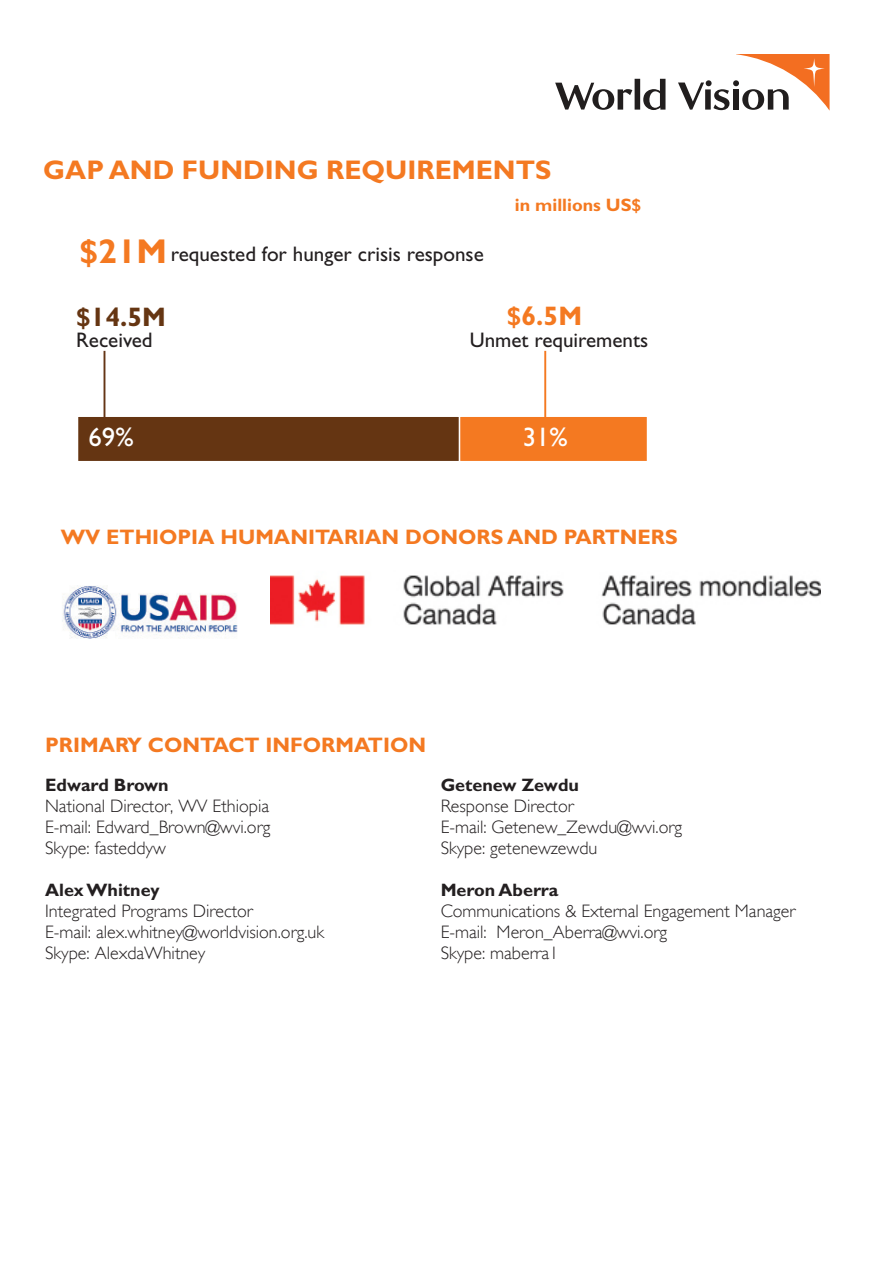
<style>
.page{position:relative;width:893px;height:1263px;background:#fff}
.page>*{position:absolute;margin:0;border:0;box-sizing:border-box;transform-origin:0 0}
.t1{font:700 34.5px "Gill Sans";color:#f47921}
.t2{font:700 27px "Gill Sans";color:#f47921}
.t3{font:700 26.85px "Gill Sans";color:#653512}
.t4{font:26.85px "Gill Sans";color:#fff}
.t5{font:700 26.85px "Gill Sans";color:#f47921}
.t6{font:21.15px "Gill Sans";color:#231f20}
.t7{font:700 21px "Gill Sans";color:#f47921}
.contacts{font:300 18px "Gill Sans";color:#231f20}
.contacts-2{font:700 18px "Gill Sans";color:#231f20}
.t8{font:700 18px "Gill Sans";color:#f47921}
</style>
<div class="page">
<svg style="left:555px;top:54px;width:274px;height:57px"></svg>
<img style="left:62px;top:585px;width:176px;height:54px">
<img style="left:271px;top:575px;width:549px;height:50px">
<div style="left:459px;top:416px;width:188px;height:46px;background:#f47921"></div>
<div style="left:459px;top:415px;width:189px;height:47px;border:1px solid #fff"></div>
<div style="left:78px;top:416px;width:381px;height:46px;background:#653512"></div>
<div style="left:77px;top:415px;width:383px;height:47px;border:1px solid #fff"></div>
<hr style="left:104px;top:351px;width:1px;height:68px;background:#653616">
<hr style="left:544px;top:351px;width:2px;height:81px;background:#f47921">
<h1 class="t2" style="left:43px;top:153px;width:510px">GAP AND FUNDING REQUIREMENTS</h1>
<p class="t1" style="left:80px;top:231px;width:89px">$21M</p>
<p class="t6" style="left:171px;top:242px;width:314px">requested for hunger crisis response</p>
<h1 class="t8" style="left:515px;top:194px;width:128px">in millions US$</h1>
<p class="t3" style="left:76px;top:301px;width:92px">$14.5M</p>
<p class="t5" style="left:507px;top:300px;width:77px">$6.5M</p>
<p class="t6" style="left:76px;top:328px;width:78px">Received</p>
<p class="t6" style="left:470px;top:328px;width:180px">Unmet requirements</p>
<p class="t4" style="left:89px;top:422px;width:47px">69%</p>
<p class="t4" style="left:523px;top:422px;width:47px">31%</p>
<p class="t7" style="left:61px;top:524px;width:619px">WV ETHIOPIA HUMANITARIAN DONORS AND PARTNERS</p>
<p class="t7" style="left:45px;top:733px;width:383px">PRIMARY CONTACT INFORMATION</p>
<p class="contacts-2" style="left:45px;top:774px;width:125px">Edward Brown</p>
<p class="contacts" style="left:45px;top:795px;width:225px">National Director, WV Ethiopia</p>
<p class="contacts" style="left:45px;top:816px;width:227px">E-mail: Edward_Brown@wvi.org</p>
<p class="contacts" style="left:45px;top:837px;width:122px">Skype: fasteddyw</p>
<p class="contacts-2" style="left:45px;top:879px;width:116px">Alex Whitney</p>
<p class="contacts" style="left:45px;top:900px;width:209px">Integrated Programs Director</p>
<p class="contacts" style="left:45px;top:921px;width:280px">E-mail: alex.whitney@worldvision.org.uk</p>
<p class="contacts" style="left:45px;top:942px;width:162px">Skype: AlexdaWhitney</p>
<p class="contacts-2" style="left:441px;top:774px;width:140px">Getenew Zewdu</p>
<p class="contacts" style="left:441px;top:795px;width:135px">Response Director</p>
<p class="contacts" style="left:441px;top:816px;width:243px">E-mail: Getenew_Zewdu@wvi.org</p>
<p class="contacts" style="left:441px;top:837px;width:158px">Skype: getenewzewdu</p>
<p class="contacts-2" style="left:441px;top:879px;width:119px">Meron Aberra</p>
<p class="contacts" style="left:441px;top:900px;width:356px">Communications &amp; External Engagement Manager</p>
<p class="contacts" style="left:441px;top:921px;width:228px">E-mail: Meron_Aberra@wvi.org</p>
<p class="contacts" style="left:441px;top:942px;width:119px">Skype: maberra1</p>
</div>
